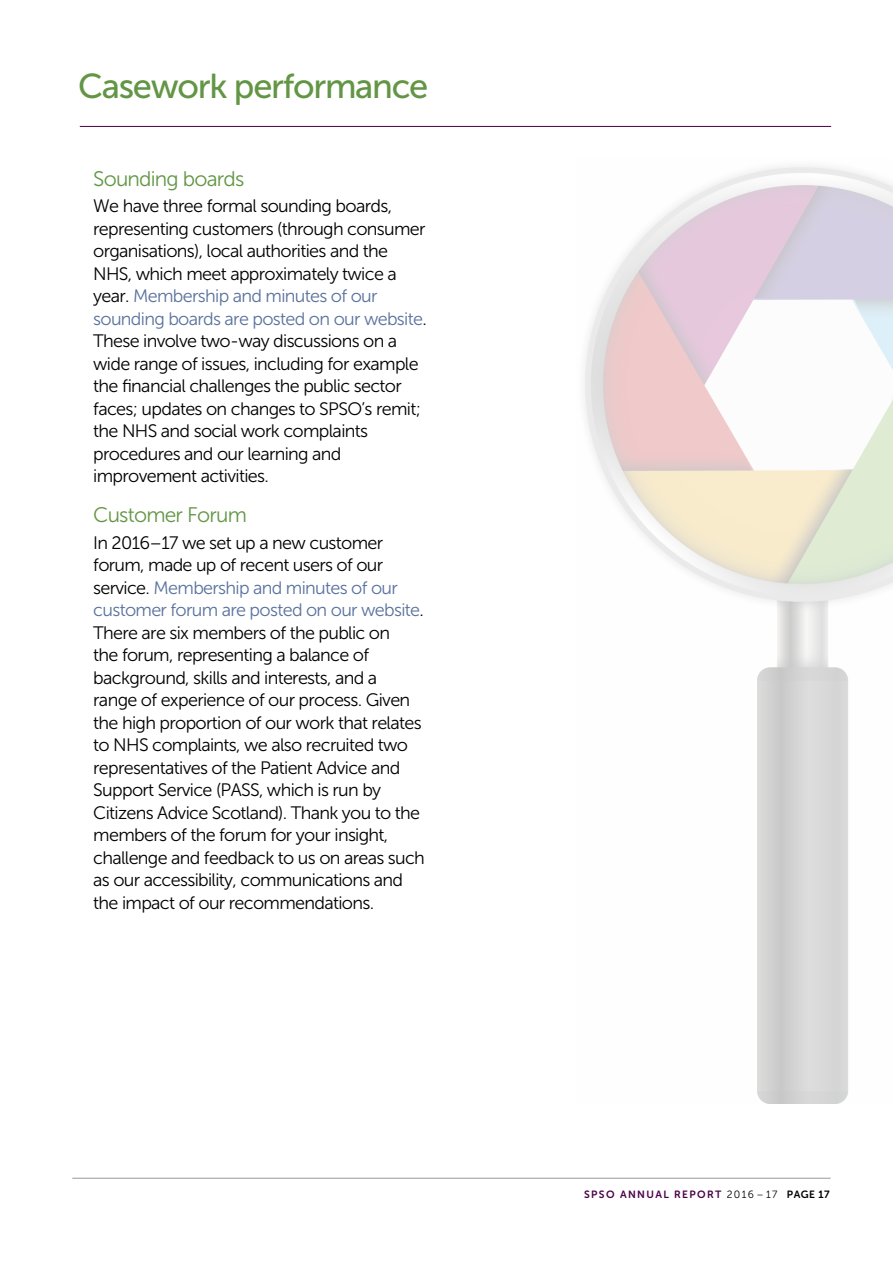
<style>
.page{position:relative;width:893px;height:1263px;background:#fff}
.page>*{position:absolute;margin:0;border:0;box-sizing:border-box;transform-origin:0 0}
.t1{font:34.5px "Museo Sans 500";letter-spacing:-.04em;color:#629645}
.t2{font:21px "Museo Sans 300";letter-spacing:-.04em;color:#629645}
.t3{font:18px/22.5px "Museo Sans 300";letter-spacing:-.035em;color:#000}
.t4{font:10.5px "Museo Sans Rounded 700";letter-spacing:.13em;color:#4b0048}
.s1{color:#59729d}
.s2{font-family:"Museo Sans Rounded 300";color:#000}
.s3{color:#000}
</style>
<div class="page">
<img style="left:584px;top:166px;width:309px;height:937px">
<hr style="left:72px;top:1178px;width:758px;height:1px;background:#999">
<hr style="left:80px;top:126px;width:751px;height:1px;background:#4b0048">
<h1 class="t1" style="left:78px;top:66px;width:352px">Casework performance</h1>
<p class="t2" style="left:93px;top:166px;width:153px">Sounding boards</p>
<p class="t3" style="left:93px;top:195px;width:335px">We have three formal sounding boards, representing customers (through consumer organisations), local authorities and the NHS, which meet approximately twice a year. <span class="s1">Membership and minutes of our sounding boards are posted on our website</span>.<br>These involve two-way discussions on a wide range of issues, including for example the financial challenges the public sector faces; updates on changes to SPSO’s remit; the NHS and social work complaints procedures and our learning and improvement activities.</p>
<p class="t2" style="left:93px;top:502px;width:155px">Customer Forum</p>
<p class="t3" style="left:93px;top:531px;width:333px">In 2016–17 we set up a new customer forum, made up of recent users of our service. <span class="s1">Membership and minutes of our customer forum are posted on our website</span>.<br>There are six members of the public on<br>the forum, representing a balance of background, skills and interests, and a range of experience of our process. Given the high proportion of our work that relates to NHS complaints, we also recruited two representatives of the Patient Advice and Support Service (PASS, which is run by Citizens Advice Scotland). Thank you to the members of the forum for your insight, challenge and feedback to us on areas such as our accessibility, communications and the impact of our recommendations.</p>
<p class="t4" style="left:584px;top:1191px;width:247px">SPSO ANNUAL REPORT <span class="s2">2016 – 17</span> <span class="s3">PAGE 17</span></p>
</div>
